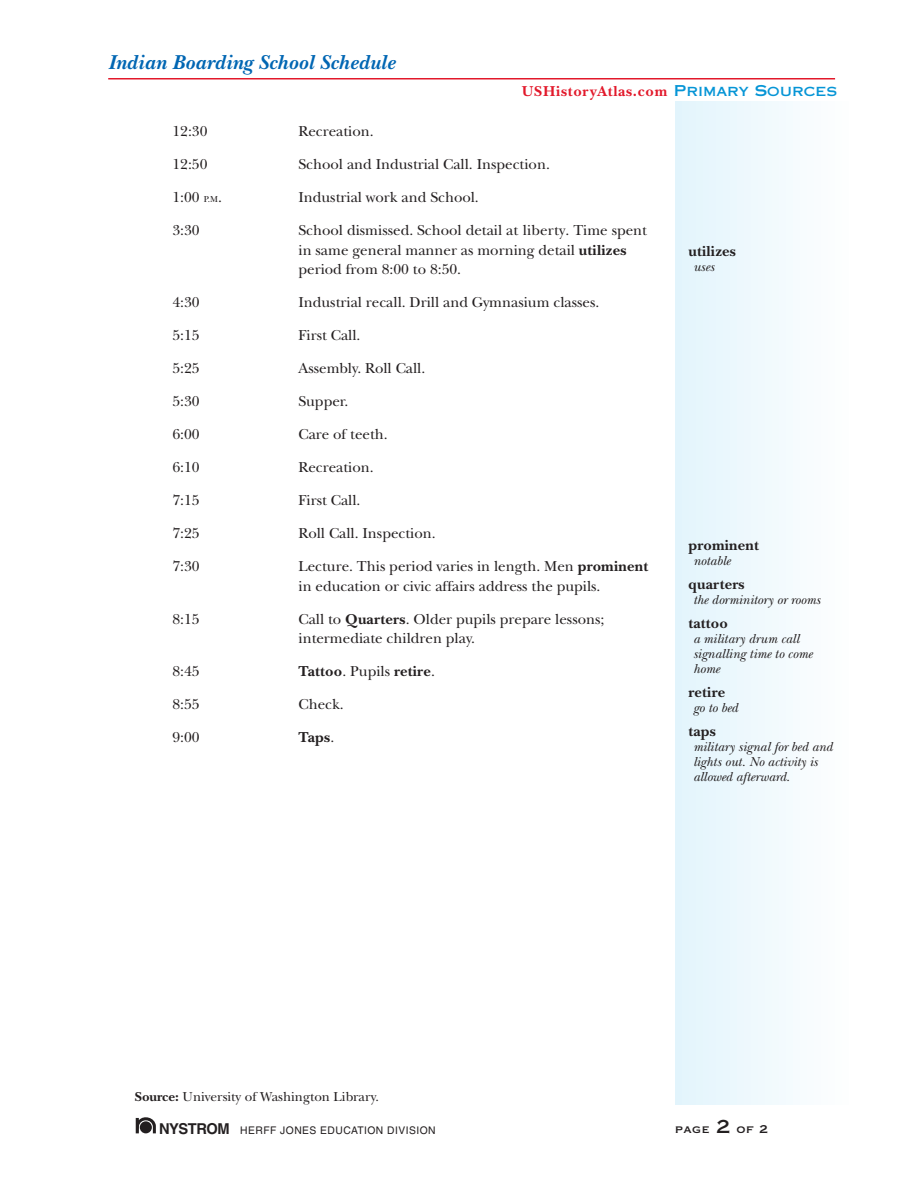
<style>
.page{position:relative;width:918px;height:1188px;background:#fff}
.page>*{position:absolute;margin:0;border:0;box-sizing:border-box;transform-origin:0 0}
.t1{font:italic 700 21px "New Baskerville";letter-spacing:.015em;color:#0166b3}
.t2{font:15px/19.5px "New Baskerville";color:#231f20}
.t3{font:700 15px "New Baskerville";letter-spacing:.015em;color:#231f20}
.t4{font:700 15px "New Baskerville";letter-spacing:.05em;color:#e2192b}
.t5{font:15px "Copperplate Gothic Std 31 BC";letter-spacing:.015em;color:#231f20}
.t6{font:italic 13.5px/15px "New Baskerville";color:#231f20}
.t7{font:13.5px "New Baskerville";color:#231f20}
.t8{font:10.5px "Helvetica";letter-spacing:.045em;color:#231f20}
.s1{font-family:"Copperplate Gothic Std 31 AB";font-weight:400;color:#0695d6}
.s2{font-size:9px}
.s3{font-weight:700}
.s4{font-weight:400}
.s5{font-weight:700;font-size:15px}
.s6{font-family:"Copperplate Gothic Std 31 AB";font-size:18px}
</style>
<div class="page">
<div style="left:675px;top:101px;width:174px;height:1004px;background:#ecf8fd"></div>
<hr style="left:108px;top:78px;width:727px;height:2px;background:#e2192b">
<svg style="left:136px;top:1117px;width:20px;height:16px"></svg>
<div style="left:140px;top:1121px;width:12px;height:12px;background:#231f20;border-radius:50%"></div>
<h1 class="t1" style="left:108px;top:49px;width:288px">Indian Boarding School Schedule</h1>
<p class="t4" style="left:522px;top:82px;width:317px">USHistoryAtlas.com <span class="s1">Primary Sources</span></p>
<p class="t2" style="left:172px;top:124px;width:37px">12:30</p>
<p class="t2" style="left:298px;top:124px;width:77px">Recreation.</p>
<p class="t2" style="left:172px;top:157px;width:37px">12:50</p>
<p class="t2" style="left:298px;top:157px;width:253px">School and Industrial Call. Inspection.</p>
<p class="t2" style="left:172px;top:190px;width:51px">1:00 <span class="s2">P.M</span>.</p>
<p class="t2" style="left:298px;top:190px;width:182px">Industrial work and School.</p>
<p class="t2" style="left:173px;top:223px;width:29px">3:30</p>
<p class="t2" style="left:298px;top:223px;width:350px">School dismissed. School detail at liberty. Time spent in same general manner as morning detail <span class="s3">utilizes </span>period from 8:00 to 8:50.</p>
<p class="t2" style="left:172px;top:295px;width:29px">4:30</p>
<p class="t2" style="left:298px;top:295px;width:302px">Industrial recall. Drill and Gymnasium classes.</p>
<p class="t2" style="left:172px;top:328px;width:29px">5:15</p>
<p class="t2" style="left:298px;top:328px;width:63px">First Call.</p>
<p class="t2" style="left:172px;top:361px;width:29px">5:25</p>
<p class="t2" style="left:298px;top:361px;width:128px">Assembly. Roll Call.</p>
<p class="t2" style="left:172px;top:394px;width:29px">5:30</p>
<p class="t2" style="left:298px;top:394px;width:52px">Supper.</p>
<p class="t2" style="left:172px;top:427px;width:29px">6:00</p>
<p class="t2" style="left:298px;top:427px;width:91px">Care of teeth.</p>
<p class="t2" style="left:172px;top:460px;width:29px">6:10</p>
<p class="t2" style="left:298px;top:460px;width:77px">Recreation.</p>
<p class="t2" style="left:172px;top:493px;width:29px">7:15</p>
<p class="t2" style="left:298px;top:493px;width:63px">First Call.</p>
<p class="t2" style="left:172px;top:526px;width:29px">7:25</p>
<p class="t2" style="left:298px;top:526px;width:139px">Roll Call. Inspection.</p>
<p class="t2" style="left:172px;top:559px;width:29px">7:30</p>
<p class="t2" style="left:298px;top:559px;width:351px">Lecture. This period varies in length. Men <span class="s3">prominent </span>in education or civic affairs address the pupils.</p>
<p class="t2" style="left:172px;top:611px;width:29px">8:15</p>
<p class="t2" style="left:298px;top:611px;width:307px">Call to <span class="s3">Quarters</span>. Older pupils prepare lessons; intermediate children play.</p>
<p class="t2" style="left:172px;top:664px;width:29px">8:45</p>
<p class="t3" style="left:298px;top:662px;width:138px">Tattoo<span class="s4">. Pupils</span> retire<span class="s4">.</span></p>
<p class="t2" style="left:172px;top:697px;width:29px">8:55</p>
<p class="t2" style="left:298px;top:697px;width:47px">Check.</p>
<p class="t2" style="left:172px;top:730px;width:29px">9:00</p>
<p class="t3" style="left:298px;top:728px;width:37px">Taps<span class="s4">.</span></p>
<p class="t3" style="left:688px;top:242px;width:49px">utilizes</p>
<p class="t6" style="left:693px;top:261px;width:23px">uses</p>
<p class="t3" style="left:688px;top:536px;width:72px">prominent</p>
<p class="t6" style="left:693px;top:555px;width:39px">notable</p>
<p class="t3" style="left:688px;top:575px;width:58px">quarters</p>
<p class="t6" style="left:693px;top:594px;width:129px">the dorminitory or rooms</p>
<p class="t3" style="left:688px;top:614px;width:41px">tattoo</p>
<p class="t6" style="left:693px;top:633px;width:121px">a military drum call signalling time to come home</p>
<p class="t3" style="left:688px;top:683px;width:38px">retire</p>
<p class="t6" style="left:693px;top:702px;width:46px">go to bed</p>
<p class="t3" style="left:688px;top:722px;width:29px">taps</p>
<p class="t6" style="left:693px;top:741px;width:141px">military signal for bed and lights out. No activity is allowed afterward.</p>
<p class="t7" style="left:135px;top:1093px;width:246px"><span class="s3">Source:</span> University of Washington Library.</p>
<p class="t8" style="left:159px;top:1126px;width:278px"><span class="s5">NYSTROM</span> HERFF JONES EDUCATION DIVISION</p>
<p class="t5" style="left:675px;top:1119px;width:95px">page <span class="s6">2</span> of 2</p>
</div>
